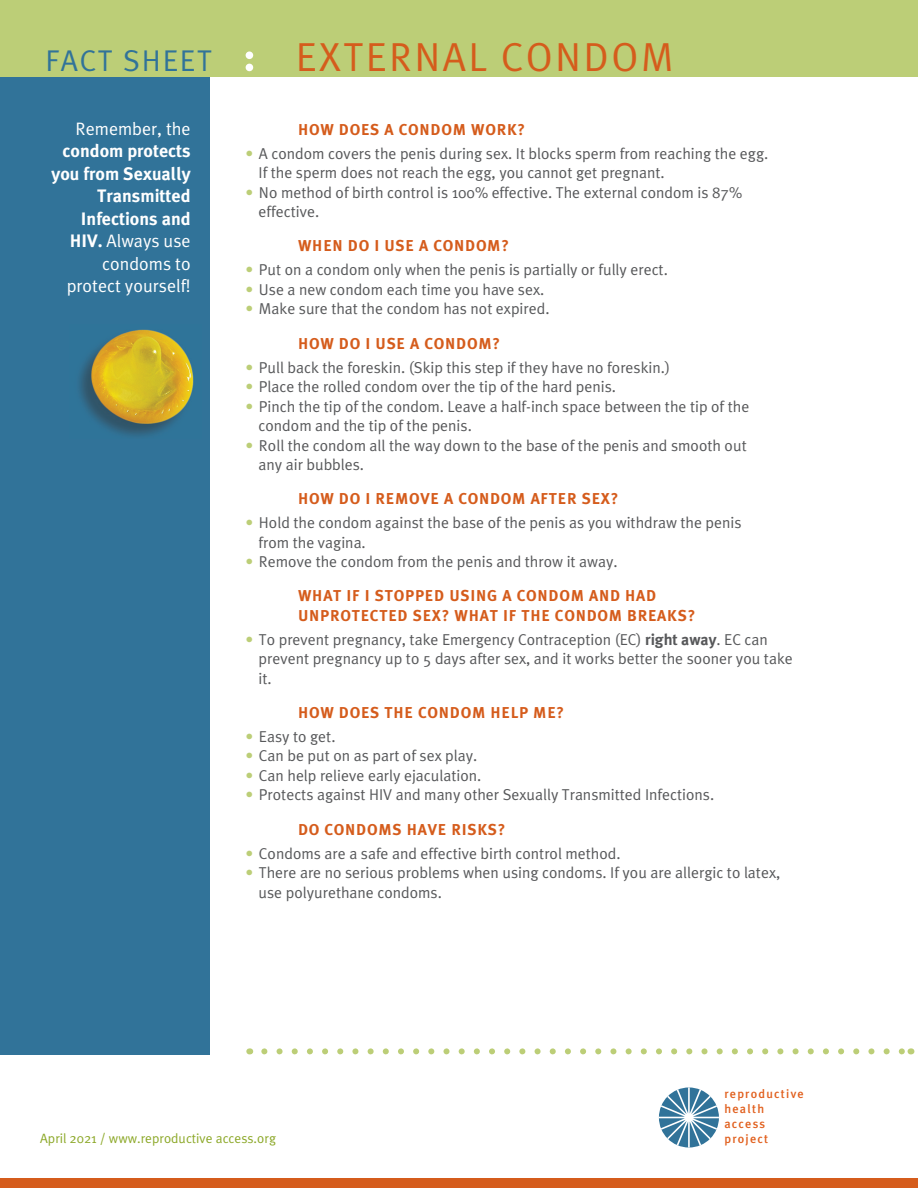
<style>
.page{position:relative;width:918px;height:1188px;background:#fff}
.page>*{position:absolute;margin:0;border:0;box-sizing:border-box;transform-origin:0 0}
.t1{font:40.5px "Meta Plus Normal";color:#d55c1c}
.t2{font:30px "Meta Plus Normal";color:#317399}
.t3{font:700 18px/22.5px "Meta Plus";color:#fff;text-align:right}
.t4{font:18px/22.5px "Meta Plus Normal";color:#fff;text-align:right}
.t5{font:15.75px/19.5px "Meta Plus Normal";color:#57585a}
.t6{font:700 15.75px/19.5px "Meta Plus";letter-spacing:.05em;color:#d55c1c}
.t7{font:13.5px "Meta Plus Normal";color:#8ca828}
.t8{font:500 12.3px/15.1px "Meta Plus";letter-spacing:.1em;color:#e1601e}
.s1{font-family:"Meta Plus";font-weight:700}
.s2{color:#bcce77}
</style>
<div class="page">
<div style="left:0;top:72px;width:210px;height:982px;background:#317399"></div>
<div style="left:0;top:0;width:918px;height:76px;background:#bcce77"></div>
<div style="left:0;top:1179px;width:918px;height:9px;background:#d55c1c"></div>
<svg style="left:659px;top:1087px;width:60px;height:61px"></svg>
<svg style="left:264px;top:1048px;width:639px;height:6px"></svg>
<img style="left:79px;top:329px;width:115px;height:107px">
<div style="left:246px;top:51px;width:7px;height:8px;background:#fff;border-radius:50%"></div>
<div style="left:246px;top:64px;width:7px;height:7px;background:#fff;border-radius:50%"></div>
<h2 class="t2" style="left:45px;top:44px;width:168px">FACT SHEET</h2>
<h1 class="t1" style="left:296px;top:34px;width:379px">EXTERNAL CONDOM</h1>
<p class="t4" style="left:76px;top:117px;width:117px">Remember, the</p>
<p class="t3" style="left:52px;top:139px;width:141px">condom protects you from Sexually<br>Transmitted<br>Infections and</p>
<p class="t4" style="left:67px;top:229px;width:126px"><span class="s1">HIV.</span> Always use condoms to protect yourself!</p>
<p class="t6" style="left:298px;top:119px;width:229px">HOW DOES A CONDOM WORK?</p>
<p class="t5" style="left:259px;top:143px;width:511px;text-indent:-13px"><span class="s2">•</span> A condom covers the penis during sex. It blocks sperm from reaching the egg.<br>If the sperm does not reach the egg, you cannot get pregnant.</p>
<p class="t5" style="left:259px;top:182px;width:485px;text-indent:-13px"><span class="s2">•</span> No method of birth control is 100% effective. The external condom is 87% effective.</p>
<p class="t6" style="left:298px;top:236px;width:213px">WHEN DO I USE A CONDOM?</p>
<p class="t5" style="left:246px;top:260px;width:424px"><span class="s2">•</span> Put on a condom only when the penis is partially or fully erect.</p>
<p class="t5" style="left:246px;top:279px;width:300px"><span class="s2">•</span> Use a new condom each time you have sex.</p>
<p class="t5" style="left:246px;top:299px;width:305px"><span class="s2">•</span> Make sure that the condom has not expired.</p>
<p class="t6" style="left:298px;top:333px;width:204px">HOW DO I USE A CONDOM?</p>
<p class="t5" style="left:246px;top:357px;width:426px"><span class="s2">•</span> Pull back the foreskin. (Skip this step if they have no foreskin.)</p>
<p class="t5" style="left:246px;top:377px;width:372px"><span class="s2">•</span> Place the rolled condom over the tip of the hard penis.</p>
<p class="t5" style="left:259px;top:396px;width:492px;text-indent:-13px"><span class="s2">•</span> Pinch the tip of the condom. Leave a half-inch space between the tip of the condom and the tip of the penis.</p>
<p class="t5" style="left:259px;top:435px;width:490px;text-indent:-13px"><span class="s2">•</span> Roll the condom all the way down to the base of the penis and smooth out any air bubbles.</p>
<p class="t6" style="left:298px;top:489px;width:322px">HOW DO I REMOVE A CONDOM AFTER SEX?</p>
<p class="t5" style="left:259px;top:513px;width:485px;text-indent:-13px"><span class="s2">•</span> Hold the condom against the base of the penis as you withdraw the penis from the vagina.</p>
<p class="t5" style="left:246px;top:552px;width:374px"><span class="s2">•</span> Remove the condom from the penis and throw it away.</p>
<p class="t6" style="left:298px;top:586px;width:399px">WHAT IF I STOPPED USING A CONDOM AND HAD<br>UNPROTECTED SEX? WHAT IF THE CONDOM BREAKS?</p>
<p class="t5" style="left:259px;top:629px;width:536px;text-indent:-13px"><span class="s2">•</span> To prevent pregnancy, take Emergency Contraception (EC) <span class="s1">right away</span>. EC can prevent pregnancy up to 5 days after sex, and it works better the sooner you take it.</p>
<p class="t6" style="left:298px;top:703px;width:268px">HOW DOES THE CONDOM HELP ME?</p>
<p class="t5" style="left:246px;top:726px;width:92px"><span class="s2">•</span> Easy to get.</p>
<p class="t5" style="left:246px;top:746px;width:233px"><span class="s2">•</span> Can be put on as part of sex play.</p>
<p class="t5" style="left:246px;top:765px;width:237px"><span class="s2">•</span> Can help relieve early ejaculation.</p>
<p class="t5" style="left:246px;top:785px;width:470px"><span class="s2">•</span> Protects against HIV and many other Sexually Transmitted Infections.</p>
<p class="t6" style="left:298px;top:819px;width:209px">DO CONDOMS HAVE RISKS?</p>
<p class="t5" style="left:246px;top:843px;width:377px"><span class="s2">•</span> Condoms are a safe and effective birth control method.</p>
<p class="t5" style="left:259px;top:863px;width:523px;text-indent:-13px"><span class="s2">•</span> There are no serious problems when using condoms. If you are allergic to latex, use polyurethane condoms.</p>
<p class="t8" style="left:724px;top:1086px;width:81px">reproductive health access</p>
<p class="t7" style="left:40px;top:1130px;width:237px">April 2021 / www.reproductive access.org</p>
<p class="t8" style="left:724px;top:1131px;width:45px">project</p>
</div>
